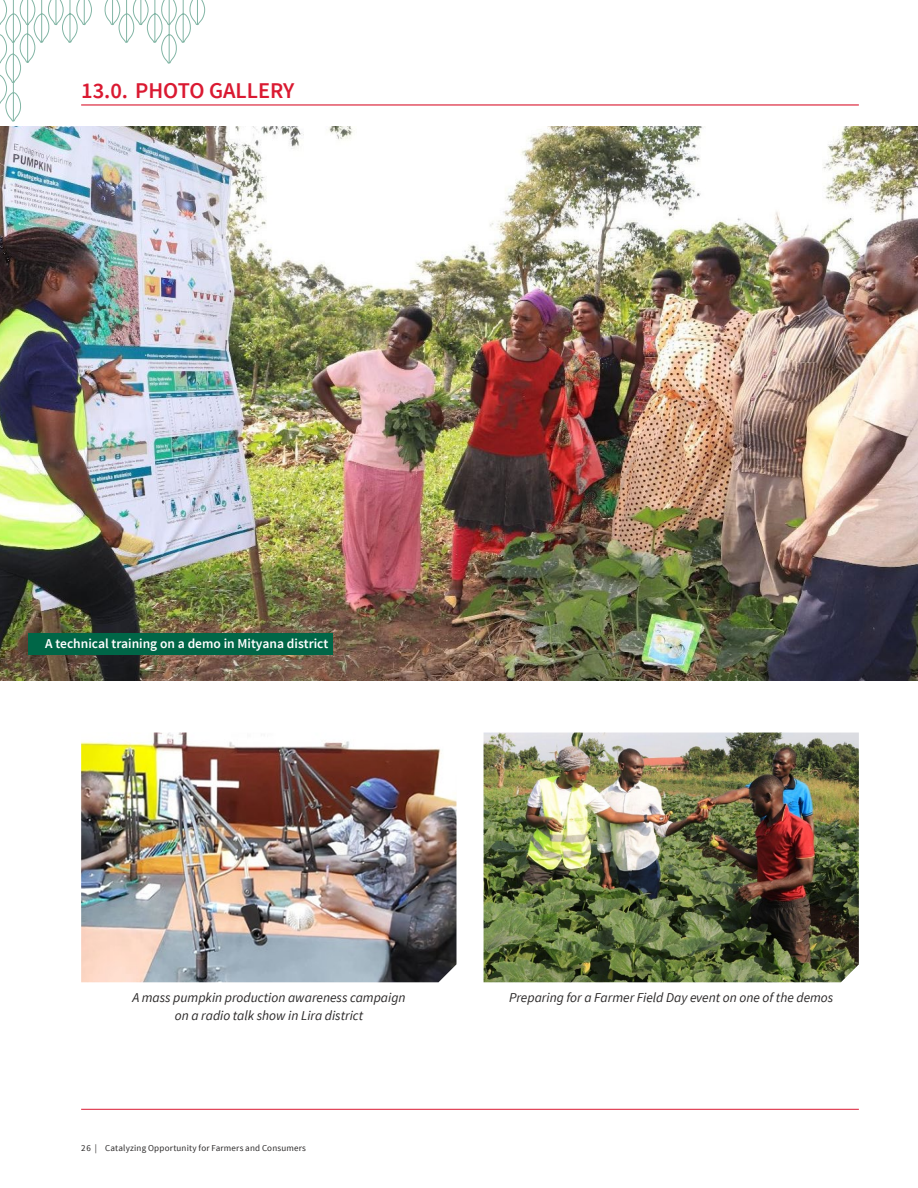
<style>
.page{position:relative;width:918px;height:1188px;background:#fff}
.page>*{position:absolute;margin:0;border:0;box-sizing:border-box;transform-origin:0 0}
.t1{font:600 22.5px "Source Sans Pro";color:#da1931}
.t2{font:italic 13.5px/18px "Source Sans Pro";color:#2b2929;text-align:center}
.t3{font:600 13.5px "Source Sans Pro";color:#fff}
.t4{font:9px "Source Sans Pro";letter-spacing:.02em;color:#2b2929}
</style>
<div class="page">
<hr style="left:81px;top:1109px;width:778px;height:1px;background:#da1931">
<svg style="left:0;top:0;width:205px;height:122px"></svg>
<hr style="left:81px;top:104px;width:778px;height:2px;background:#da1931">
<img style="left:81px;top:733px;width:376px;height:249px">
<img style="left:484px;top:733px;width:375px;height:249px">
<img style="left:0;top:126px;width:918px;height:554px">
<div style="left:29px;top:634px;width:304px;height:21px;background:#006647"></div>
<h1 class="t1" style="left:81px;top:77px;width:215px">13.0. PHOTO GALLERY</h1>
<p class="t3" style="left:45px;top:635px;width:285px">A technical training on a demo in Mityana district</p>
<p class="t2" style="left:132px;top:989px;width:275px">A mass pumpkin production awareness campaign on a radio talk show in Lira district</p>
<p class="t2" style="left:509px;top:989px;width:326px">Preparing for a Farmer Field Day event on one of the demos</p>
<p class="t4" style="left:81px;top:1143px;width:226px">26 | Catalyzing Opportunity for Farmers and Consumers</p>
</div>
